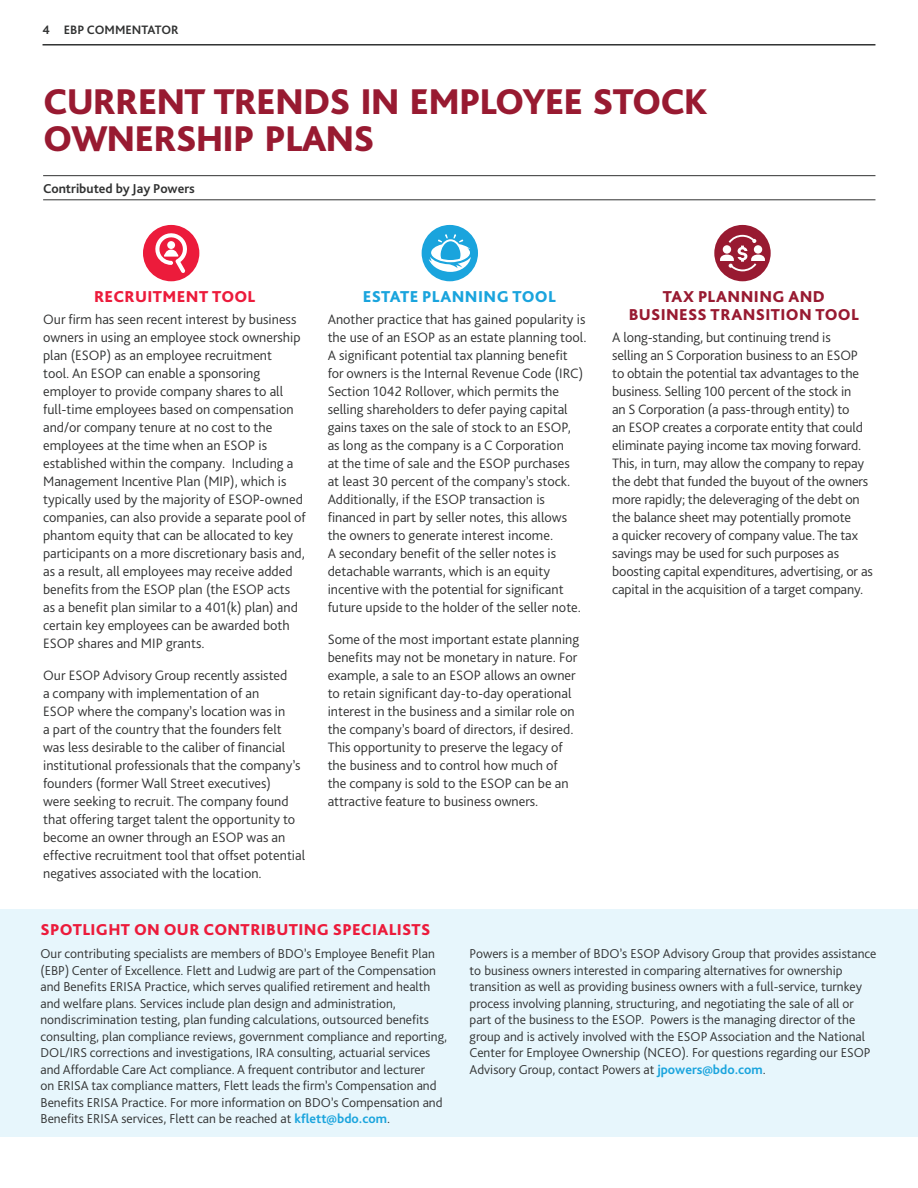
<style>
.page{position:relative;width:918px;height:1188px;background:#fff}
.page>*{position:absolute;margin:0;border:0;box-sizing:border-box;transform-origin:0 0}
.t1{font:800 37.5px/37.5px "Bliss Pro";letter-spacing:-.025em;color:#981a31}
.t2{font:800 16.5px "Bliss Pro";letter-spacing:.02em;color:#ec1b3b}
.t3{font:800 16.5px/18px "Bliss Pro";letter-spacing:.025em;color:#981a31;text-align:center}
.t4{font:800 16.5px "Bliss Pro";letter-spacing:.02em;color:#1aa4dd}
.t5{font:300 14.25px/18px "Bliss Pro";color:#313232}
.t6{font:300 13.5px/16.5px "Bliss Pro";color:#313232}
.t7{font:700 13.5px "Bliss Pro";color:#313232}
.t8{font:700 12.75px "Bliss Pro";color:#313232}
.s1{font-weight:700;color:#1aa4dd}
</style>
<div class="page">
<hr style="left:43px;top:44px;width:832px;height:2px;background:#313232">
<hr style="left:43px;top:175px;width:832px;height:1px;background:#313232">
<hr style="left:43px;top:199px;width:832px;height:1px;background:#313232">
<div style="left:143px;top:225px;width:56px;height:56px;background:#ec1b3b;border-radius:50%"></div>
<svg style="left:155px;top:233px;width:32px;height:40px"></svg>
<div style="left:422px;top:225px;width:56px;height:56px;background:#1aa4dd;border-radius:50%"></div>
<svg style="left:429px;top:234px;width:42px;height:38px"></svg>
<div style="left:714px;top:225px;width:57px;height:56px;background:#981a31;border-radius:50%"></div>
<svg style="left:720px;top:235px;width:45px;height:36px"></svg>
<div style="left:0;top:909px;width:918px;height:228px;background:#e7f6fc"></div>
<p class="t8" style="left:43px;top:22px;width:138px">4 EBP COMMENTATOR</p>
<h1 class="t1" style="left:43px;top:81px;width:666px">CURRENT TRENDS IN EMPLOYEE STOCK<br>OWNERSHIP PLANS</h1>
<p class="t7" style="left:43px;top:180px;width:153px">Contributed by Jay Powers</p>
<p class="t2" style="left:94px;top:286px;width:163px">RECRUITMENT TOOL</p>
<p class="t5" style="left:43px;top:310px;width:264px">Our firm has seen recent interest by business owners in using an employee stock ownership plan (ESOP) as an employee recruitment<br>tool. An ESOP can enable a sponsoring employer to provide company shares to all full-time employees based on compensation and/or company tenure at no cost to the employees at the time when an ESOP is established within the company. Including a Management Incentive Plan (MIP), which is typically used by the majority of ESOP-owned companies, can also provide a separate pool of phantom equity that can be allocated to key participants on a more discretionary basis and, as a result, all employees may receive added benefits from the ESOP plan (the ESOP acts<br>as a benefit plan similar to a 401(k) plan) and certain key employees can be awarded both ESOP shares and MIP grants.</p>
<p class="t5" style="left:43px;top:666px;width:264px">Our ESOP Advisory Group recently assisted<br>a company with implementation of an<br>ESOP where the company’s location was in<br>a part of the country that the founders felt was less desirable to the caliber of financial institutional professionals that the company’s founders (former Wall Street executives)<br>were seeking to recruit. The company found that offering target talent the opportunity to become an owner through an ESOP was an effective recruitment tool that offset potential negatives associated with the location.</p>
<p class="t4" style="left:363px;top:286px;width:195px">ESTATE PLANNING TOOL</p>
<p class="t5" style="left:328px;top:310px;width:260px">Another practice that has gained popularity is the use of an ESOP as an estate planning tool.<br>A significant potential tax planning benefit for owners is the Internal Revenue Code (IRC)<br>Section 1042 Rollover, which permits the selling shareholders to defer paying capital gains taxes on the sale of stock to an ESOP,<br>as long as the company is a C Corporation<br>at the time of sale and the ESOP purchases<br>at least 30 percent of the company’s stock.<br>Additionally, if the ESOP transaction is financed in part by seller notes, this allows the owners to generate interest income.<br>A secondary benefit of the seller notes is detachable warrants, which is an equity incentive with the potential for significant future upside to the holder of the seller note.</p>
<p class="t5" style="left:328px;top:630px;width:253px">Some of the most important estate planning benefits may not be monetary in nature. For example, a sale to an ESOP allows an owner to retain significant day-to-day operational interest in the business and a similar role on the company’s board of directors, if desired.<br>This opportunity to preserve the legacy of the business and to control how much of the company is sold to the ESOP can be an attractive feature to business owners.</p>
<p class="t3" style="left:629px;top:287px;width:232px">TAX PLANNING AND<br>BUSINESS TRANSITION TOOL</p>
<p class="t5" style="left:612px;top:328px;width:262px">A long-standing, but continuing trend is<br>selling an S Corporation business to an ESOP to obtain the potential tax advantages to the business. Selling 100 percent of the stock in<br>an S Corporation (a pass-through entity) to<br>an ESOP creates a corporate entity that could eliminate paying income tax moving forward.<br>This, in turn, may allow the company to repay the debt that funded the buyout of the owners more rapidly; the deleveraging of the debt on the balance sheet may potentially promote<br>a quicker recovery of company value. The tax savings may be used for such purposes as boosting capital expenditures, advertising, or as capital in the acquisition of a target company.</p>
<p class="t2" style="left:40px;top:919px;width:391px">SPOTLIGHT ON OUR CONTRIBUTING SPECIALISTS</p>
<p class="t6" style="left:40px;top:945px;width:408px">Our contributing specialists are members of BDO’s Employee Benefit Plan (EBP) Center of Excellence. Flett and Ludwig are part of the Compensation and Benefits ERISA Practice, which serves qualified retirement and health and welfare plans. Services include plan design and administration, nondiscrimination testing, plan funding calculations, outsourced benefits consulting, plan compliance reviews, government compliance and reporting, DOL/IRS corrections and investigations, IRA consulting, actuarial services and Affordable Care Act compliance. A frequent contributor and lecturer<br>on ERISA tax compliance matters, Flett leads the firm’s Compensation and Benefits ERISA Practice. For more information on BDO’s Compensation and Benefits ERISA services, Flett can be reached at <span class="s1">kflett@bdo.com</span>.</p>
<p class="t6" style="left:470px;top:945px;width:408px">Powers is a member of BDO’s ESOP Advisory Group that provides assistance to business owners interested in comparing alternatives for ownership transition as well as providing business owners with a full-service, turnkey process involving planning, structuring, and negotiating the sale of all or part of the business to the ESOP. Powers is the managing director of the group and is actively involved with the ESOP Association and the National Center for Employee Ownership (NCEO). For questions regarding our ESOP Advisory Group, contact Powers at <span class="s1">jpowers@bdo.com</span>.</p>
</div>
